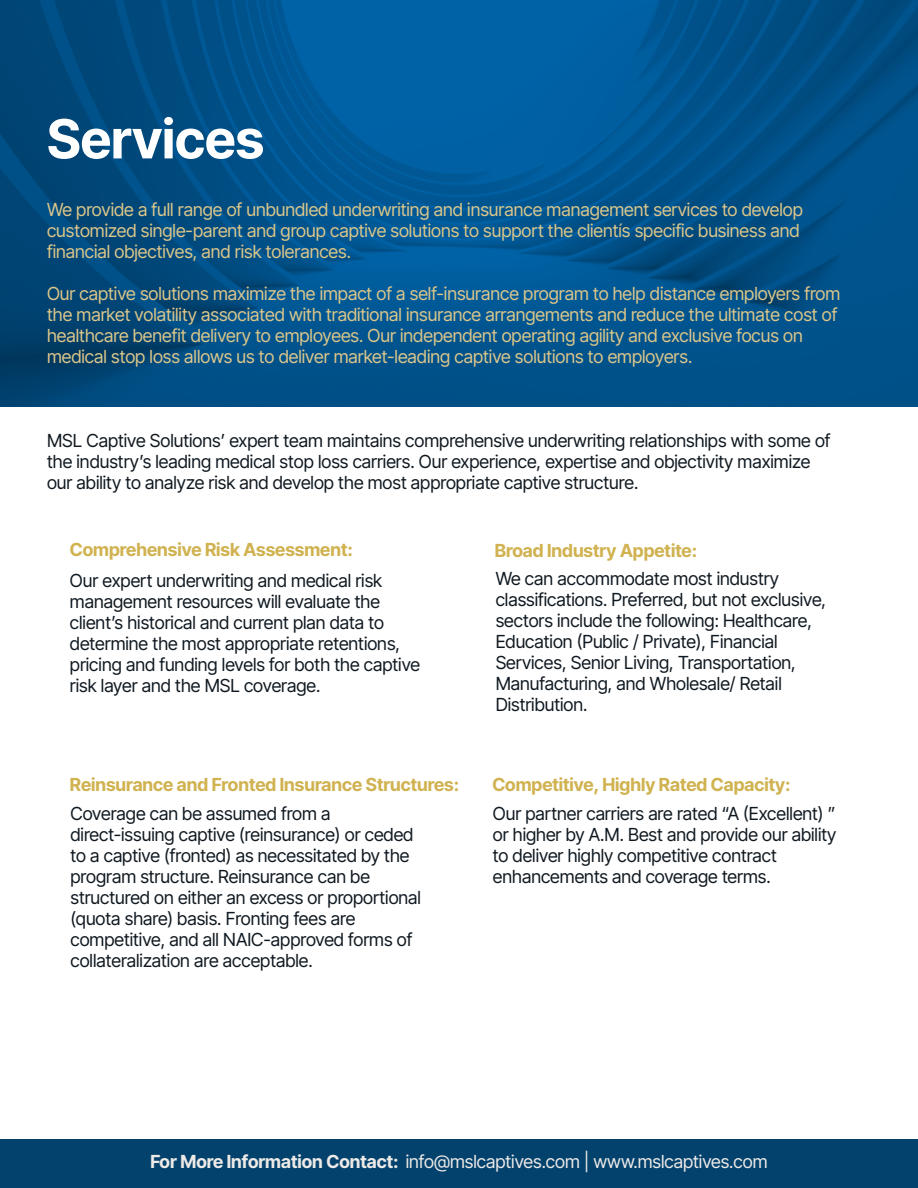
<style>
.page{position:relative;width:918px;height:1188px;background:#fff}
.page>*{position:absolute;margin:0;border:0;box-sizing:border-box;transform-origin:0 0}
.t1{font:700 54px "Inter Tight";color:#fff}
.t2{font:18px/21px "Inter Tight";color:#101921}
.t3{font:18px/21px "Inter Tight";color:#dcc68a}
.t4{font:700 18px "Inter Tight";color:#d0b250}
.t5{font:18px "Inter Tight";color:#eeeae7}
.s1{font-weight:700}
</style>
<div class="page">
<img style="left:0;top:0;width:918px;height:406px">
<div style="left:0;top:1139px;width:918px;height:49px;background:#02426d"></div>
<h1 class="t1" style="left:47px;top:98px;width:218px">Services</h1>
<p class="t3" style="left:47px;top:199px;width:757px">We provide a full range of unbundled underwriting and insurance management services to develop customized single-parent and group captive solutions to support the clientís specific business and financial objectives, and risk tolerances.</p>
<p class="t3" style="left:47px;top:283px;width:795px">Our captive solutions maximize the impact of a self-insurance program to help distance employers from the market volatility associated with traditional insurance arrangements and reduce the ultimate cost of healthcare benefit delivery to employees. Our independent operating agility and exclusive focus on medical stop loss allows us to deliver market-leading captive solutions to employers.</p>
<p class="t2" style="left:47px;top:430px;width:785px">MSL Captive Solutionsʼ expert team maintains comprehensive underwriting relationships with some of the industryʼs leading medical stop loss carriers. Our experience, expertise and objectivity maximize our ability to analyze risk and develop the most appropriate captive structure.</p>
<p class="t4" style="left:70px;top:536px;width:285px">Comprehensive Risk Assessment:</p>
<p class="t2" style="left:70px;top:570px;width:352px">Our expert underwriting and medical risk management resources will evaluate the clientʼs historical and current plan data to determine the most appropriate retentions, pricing and funding levels for both the captive risk layer and the MSL coverage.</p>
<p class="t4" style="left:495px;top:537px;width:204px">Broad Industry Appetite:</p>
<p class="t2" style="left:496px;top:568px;width:332px">We can accommodate most industry classifications. Preferred, but not exclusive, sectors include the following: Healthcare, Education (Public / Private), Financial Services, Senior Living, Transportation, Manufacturing, and Wholesale/ Retail Distribution.</p>
<p class="t4" style="left:70px;top:771px;width:391px">Reinsurance and Fronted Insurance Structures:</p>
<p class="t4" style="left:492px;top:771px;width:300px">Competitive, Highly Rated Capacity:</p>
<p class="t2" style="left:70px;top:803px;width:352px">Coverage can be assumed from a direct-issuing captive (reinsurance) or ceded to a captive (fronted) as necessitated by the program structure. Reinsurance can be structured on either an excess or proportional (quota share) basis. Fronting fees are competitive, and all NAIC-approved forms of collateralization are acceptable.</p>
<p class="t2" style="left:493px;top:803px;width:345px">Our partner carriers are rated “A (Excellent) ” or higher by A.M. Best and provide our ability to deliver highly competitive contract enhancements and coverage terms.</p>
<p class="t5" style="left:150px;top:1148px;width:619px"><span class="s1">For More Information Contact:</span> info@mslcaptives.com | www.mslcaptives.com</p>
</div>
